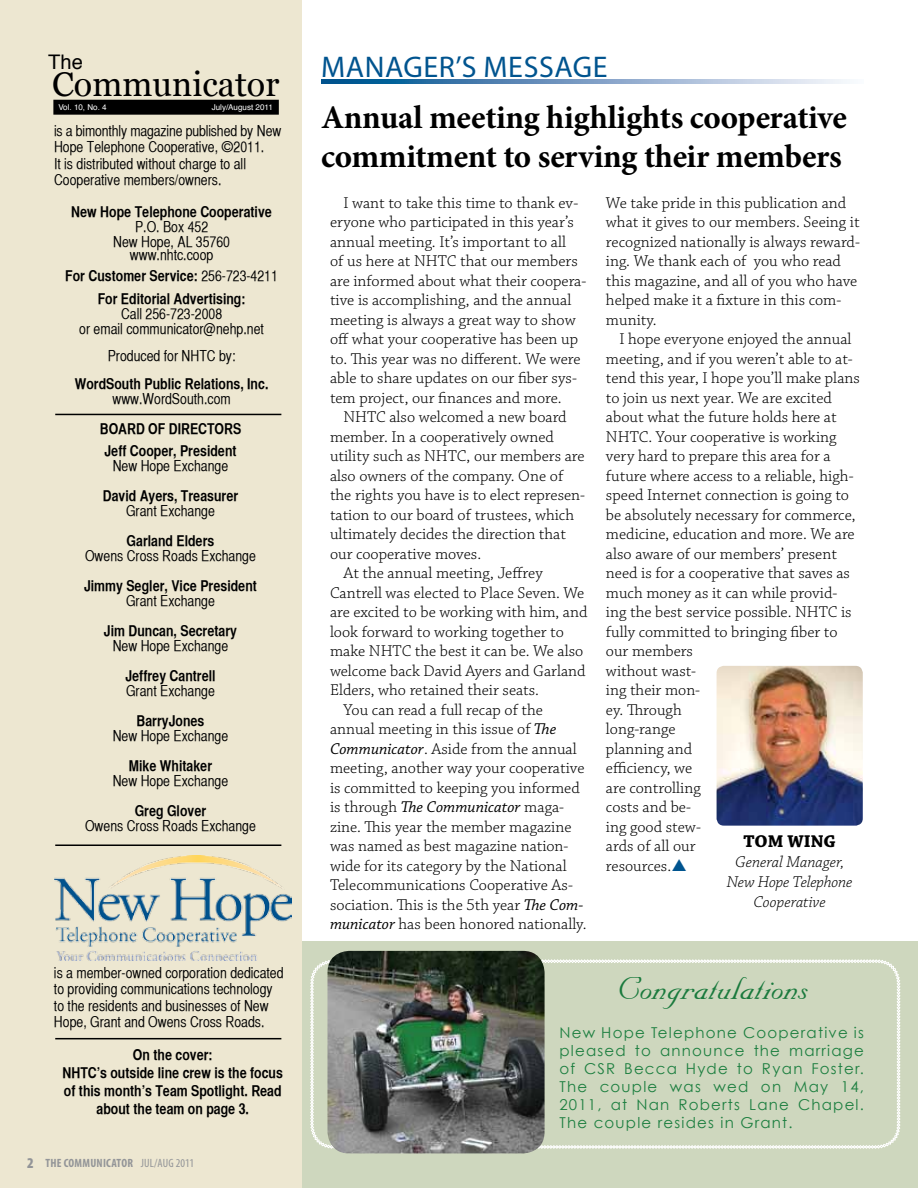
<style>
.page{position:relative;width:918px;height:1188px;background:#fff}
.page>*{position:absolute;margin:0;border:0;box-sizing:border-box;transform-origin:0 0}
.t1{font:37.5px "Nuptial Script";color:#1a7a3d}
.t2{font:34.2px "Georgia";color:#000}
.t3{font:700 33px/39.6px "Minion Pro";letter-spacing:-.01em;color:#000}
.t4{font:30px "Myriad Pro";letter-spacing:.02em;color:#00548f}
.t5{font:20.1px "Helvetica";color:#000}
.t6{font:700 18px "Chaparral Pro";color:#000}
.t7{font:300 16.5px/19.5px "Chaparral Pro";color:#000}
.t8{font:italic 300 16.5px/19.8px "Chaparral Pro";color:#000;text-align:center}
.t9{font:italic 16.5px "Chaparral Pro";color:#000}
.t10{font:15px/16.5px "Helvetica CY Plain";color:#000}
.t11{font:15px/18px "Helvetica CY Bold";color:#000;text-align:center}
.t12{font:15px/18px "Century Gothic";letter-spacing:.08em;color:#1d7f40;text-align:justify}
.t13{font:700 condensed 12px "Myriad Pro";letter-spacing:.02em;color:#939598}
.t14{font:8.1px "Helvetica";color:#fff}
.s1{font-family:"Helvetica CY Plain"}
.s2{font-weight:900;font-size:15px}
.s3{font-weight:400}
.s4{font-weight:400;font-style:italic}
.s5{font-weight:300;font-style:normal}
</style>
<div class="page">
<div style="left:292px;top:942px;width:626px;height:246px;background:#ced7be"></div>
<img style="left:717px;top:666px;width:146px;height:160px">
<svg style="left:321px;top:79px;width:529px;height:5px;background:#789fc3"></svg>
<svg style="left:310px;top:960px;width:590px;height:189px"></svg>
<img style="left:327px;top:951px;width:218px;height:202px">
<div style="left:0;top:0;width:302px;height:1188px;background:#ede7d1"></div>
<hr style="left:55px;top:844px;width:226px;height:2px;background:#000">
<hr style="left:55px;top:414px;width:226px;height:1px;background:#000">
<img style="left:54px;top:856px;width:237px;height:104px">
<div style="left:54px;top:101px;width:224px;height:13px;background:#000"></div>
<div style="left:53px;top:100px;width:226px;height:15px;border:2px solid #000"></div>
<hr style="left:55px;top:1038px;width:226px;height:1px;background:#000">
<p class="t5" style="left:48px;top:45px;width:36px">The</p>
<p class="t14" style="left:58px;top:101px;width:50px">Vol. 10, No. 4</p>
<h2 class="t2" style="left:52px;top:65px;width:229px">Communicator</h2>
<p class="t14" style="left:212px;top:101px;width:63px">July/August 2011</p>
<p class="t10" style="left:54px;top:122px;width:229px">is a bimonthly magazine published by New Hope Telephone Cooperative, ©2011.<br>It is distributed without charge to all Cooperative members/owners.</p>
<p class="t11" style="left:71px;top:202px;width:202px">New Hope Telephone Cooperative</p>
<p class="t10" style="left:113px;top:219px;width:118px;line-height:15px;text-align:center">P.O. Box 452<br>New Hope, AL 35760</p>
<p class="t10" style="left:130px;top:246px;width:85px">www.nhtc.coop</p>
<p class="t11" style="left:65px;top:264px;width:214px;line-height:22.5px">For Customer Service: <span class="s1">256-723-4211<br></span>For Editorial Advertising:</p>
<p class="t10" style="left:79px;top:306px;width:186px;line-height:15px;text-align:center">Call 256-723-2008<br>or email communicator@nehp.net</p>
<p class="t10" style="left:108px;top:347px;width:129px">Produced for NHTC by:</p>
<p class="t11" style="left:75px;top:374px;width:195px">WordSouth Public Relations, Inc.</p>
<p class="t10" style="left:113px;top:390px;width:120px">www.WordSouth.com</p>
<p class="t11" style="left:100px;top:417px;width:143px;line-height:22.5px">Board of Directors<br>Jeff Cooper, President</p>
<p class="t10" style="left:113px;top:458px;width:117px">New Hope Exchange</p>
<p class="t11" style="left:103px;top:487px;width:137px">David Ayers, Treasurer</p>
<p class="t10" style="left:126px;top:503px;width:90px">Grant Exchange</p>
<p class="t11" style="left:127px;top:532px;width:89px">Garland Elders</p>
<p class="t10" style="left:85px;top:548px;width:172px">Owens Cross Roads Exchange</p>
<p class="t11" style="left:84px;top:577px;width:174px">Jimmy Segler, Vice President</p>
<p class="t10" style="left:126px;top:593px;width:90px">Grant Exchange</p>
<p class="t11" style="left:104px;top:622px;width:135px">Jim Duncan, Secretary</p>
<p class="t10" style="left:113px;top:638px;width:117px">New Hope Exchange</p>
<p class="t11" style="left:125px;top:667px;width:92px">Jeffrey Cantrell</p>
<p class="t10" style="left:126px;top:683px;width:90px">Grant Exchange</p>
<p class="t11" style="left:137px;top:712px;width:69px">BarryJones</p>
<p class="t10" style="left:113px;top:728px;width:117px">New Hope Exchange</p>
<p class="t11" style="left:129px;top:757px;width:85px">Mike Whitaker</p>
<p class="t10" style="left:113px;top:773px;width:117px">New Hope Exchange</p>
<p class="t11" style="left:135px;top:802px;width:73px">Greg Glover</p>
<p class="t10" style="left:85px;top:818px;width:172px">Owens Cross Roads Exchange</p>
<p class="t10" style="left:54px;top:964px;width:231px">is a member-owned corporation dedicated to providing communications technology to the residents and businesses of New Hope, Grant and Owens Cross Roads.</p>
<p class="t11" style="left:63px;top:1045px;width:222px">On the cover:<br>NHTC’s outside line crew is the focus of this month’s Team Spotlight. Read about the team on page 3.</p>
<p class="t13" style="left:27px;top:1155px;width:169px"><span class="s2">2</span> THE COMMUNICATOR <span class="s3">JUL/AUG 2011</span></p>
<h3 class="t4" style="left:321px;top:48px;width:288px">MANAGER’S MESSAGE</h3>
<h3 class="t3" style="left:321px;top:97px;width:527px">Annual meeting highlights cooperative commitment to serving their members</h3>
<p class="t7" style="left:330px;top:194px;width:258px;text-indent:13px">I want to take this time to thank ev&shy;eryone who participated in this year’s annual meeting. It’s important to all<br>of us here at NHTC that our members are informed about what their coopera&shy;tive is accomplishing, and the annual meeting is always a great way to show off what your cooperative has been up to. This year was no different. We were able to share updates on our fiber sys&shy;tem project, our finances and more.</p>
<p class="t7" style="left:344px;top:408px;width:225px">NHTC also welcomed a new board</p>
<p class="t7" style="left:330px;top:428px;width:225px">member. In a cooperatively owned</p>
<p class="t7" style="left:330px;top:447px;width:256px">utility such as NHTC, our members are</p>
<p class="t7" style="left:330px;top:467px;width:235px">also owners of the company. One of</p>
<p class="t7" style="left:330px;top:486px;width:257px">the rights you have is to elect represen-</p>
<p class="t7" style="left:330px;top:506px;width:246px">tation to our board of trustees, which</p>
<p class="t7" style="left:330px;top:525px;width:237px">ultimately decides the direction that</p>
<p class="t7" style="left:330px;top:545px;width:153px">our cooperative moves.</p>
<p class="t7" style="left:344px;top:564px;width:201px">At the annual meeting, Jeffrey</p>
<p class="t7" style="left:330px;top:584px;width:256px">Cantrell was elected to Place Seven. We</p>
<p class="t7" style="left:330px;top:603px;width:259px">are excited to be working with him, and</p>
<p class="t7" style="left:330px;top:623px;width:235px">look forward to working together to</p>
<p class="t7" style="left:330px;top:642px;width:255px">make NHTC the best it can be. We also</p>
<p class="t7" style="left:330px;top:662px;width:257px">welcome back David Ayers and Garland</p>
<p class="t7" style="left:330px;top:681px;width:211px">Elders, who retained their seats.</p>
<p class="t7" style="left:344px;top:701px;width:201px">You can read a full recap of the</p>
<p class="t7" style="left:330px;top:720px;width:228px">annual meeting in this issue of <span class="s4">The</span></p>
<p class="t7" style="left:330px;top:740px;width:248px"><span class="s4">Communicator</span>. Aside from the annual</p>
<p class="t7" style="left:330px;top:759px;width:256px">meeting, another way your cooperative</p>
<p class="t7" style="left:330px;top:779px;width:251px">is committed to keeping you informed</p>
<p class="t9" style="left:330px;top:798px;width:236px"><span class="s5">is through</span> The Communicator <span class="s5">maga-</span></p>
<p class="t7" style="left:330px;top:818px;width:243px">zine. This year the member magazine</p>
<p class="t7" style="left:330px;top:837px;width:240px">was named as best magazine nation-</p>
<p class="t7" style="left:330px;top:857px;width:238px">wide for its category by the National</p>
<p class="t7" style="left:330px;top:876px;width:245px">Telecommunications Cooperative As-</p>
<p class="t7" style="left:330px;top:896px;width:255px">sociation. This is the 5th year <span class="s4">The Com-</span></p>
<p class="t7" style="left:330px;top:915px;width:258px"><span class="s4">municator</span> has been honored nationally.</p>
<p class="t7" style="left:606px;top:194px;width:255px">We take pride in this publication and what it gives to our members. Seeing it recognized nationally is always reward&shy;ing. We thank each of you who read this magazine, and all of you who have helped make it a fixture in this com&shy;munity.</p>
<p class="t7" style="left:606px;top:330px;width:255px;text-indent:13px">I hope everyone enjoyed the annual meeting, and if you weren’t able to at&shy;tend this year, I hope you’ll make plans to join us next year. We are excited about what the future holds here at<br>NHTC. Your cooperative is working very hard to prepare this area for a future where access to a reliable, high&shy;speed Internet connection is going to be absolutely necessary for commerce, medicine, education and more. We are also aware of our members’ present need is for a cooperative that saves as much money as it can while provid&shy;ing the best service possible. NHTC is fully committed to bringing fiber to our members<br>without wast-<br>ing their mon-<br>ey. Through<br>long-range<br>planning and<br>efficiency, we<br>are controlling<br>costs and be-<br>ing good stew-<br>ards of all our<br>resources.</p>
<p class="t6" style="left:744px;top:831px;width:94px">TOM WING</p>
<p class="t8" style="left:727px;top:853px;width:127px">General Manager,<br>New Hope Telephone<br>Cooperative</p>
<h1 class="t1" style="left:618px;top:967px;width:193px">Congratulations</h1>
<p class="t12" style="left:559px;top:1023px;width:306px">New Hope Telephone Cooperative is pleased to announce the marriage of CSR Becca Hyde to Ryan Foster.<br>The couple was wed on May 14, 2011, at Nan Roberts Lane Chapel.<br>The couple resides in Grant.</p>
</div>
